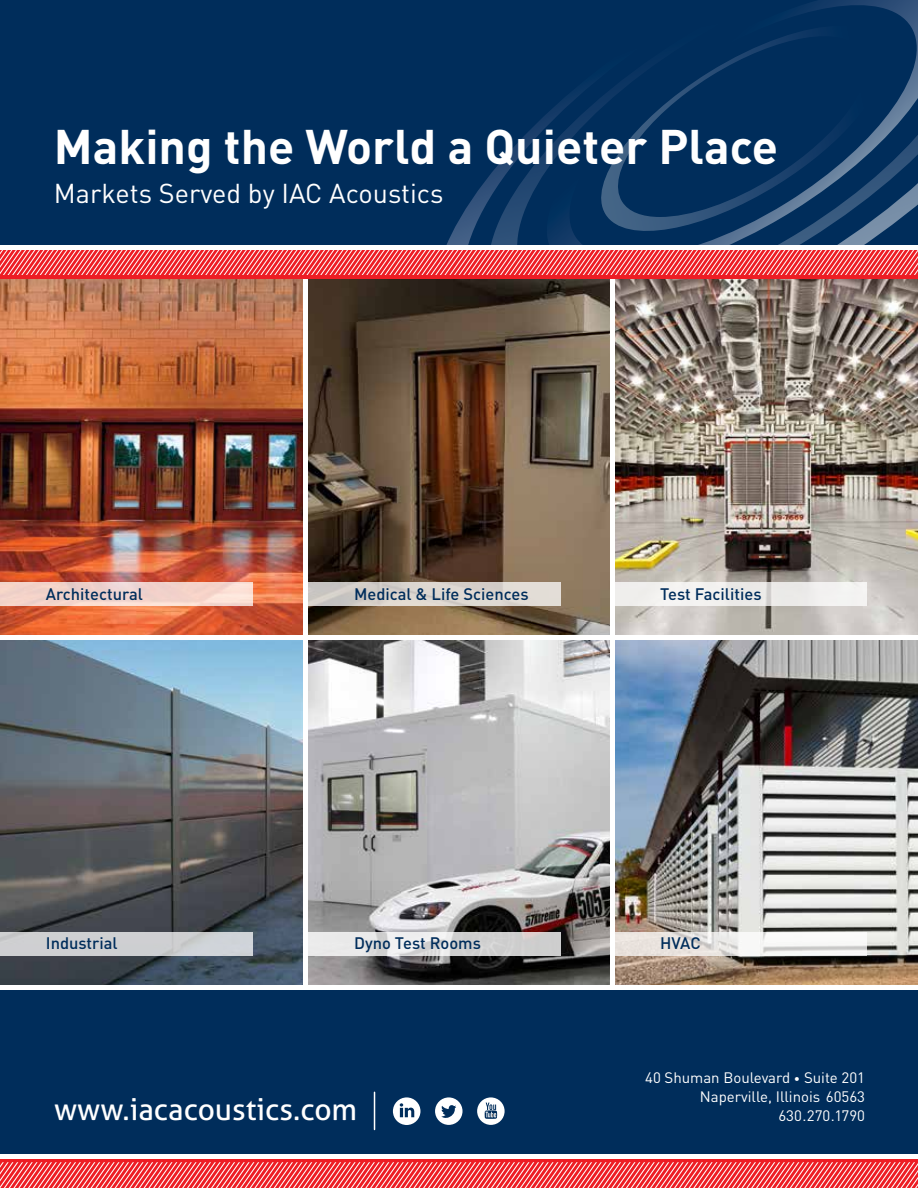
<style>
.page{position:relative;width:918px;height:1188px;background:#fff}
.page>*{position:absolute;margin:0;border:0;box-sizing:border-box;transform-origin:0 0}
.t1{font:700 48px "DIN Pro";color:#fff}
.t2{font:30px "Aller";color:#fff}
.t3{font:27px "DIN Pro";color:#fff}
.t4{font:500 16.5px "DIN Pro";color:#002d5b}
.t5{font:15px/18.8px "DIN Pro";color:#fff;text-align:right}
.s1{font-size:12px}
</style>
<div class="page">
<img style="left:0;top:279px;width:303px;height:706px">
<img style="left:308px;top:279px;width:302px;height:356px">
<img style="left:308px;top:640px;width:302px;height:345px">
<img style="left:615px;top:279px;width:303px;height:356px">
<img style="left:615px;top:640px;width:303px;height:345px">
<div style="left:0;top:989px;width:918px;height:167px;background:#002d5b"></div>
<div style="left:0;top:0;width:918px;height:259px;background:#002d5b"></div>
<div style="left:0;top:250px;width:918px;height:29px;background:#ed1d24"></div>
<svg style="left:446px;top:176px;width:43px;height:69px"></svg>
<svg style="left:489px;top:114px;width:58px;height:131px"></svg>
<svg style="left:547px;top:0;width:371px;height:245px"></svg>
<svg style="left:601px;top:26px;width:285px;height:205px"></svg>
<svg style="left:0;top:250px;width:918px;height:24px"></svg>
<div style="left:0;top:245px;width:918px;height:5px;background:#fff"></div>
<div style="left:0;top:1159px;width:918px;height:29px;background:linear-gradient(to right,#ed1d24,#ed1d24)"></div>
<div style="left:0;top:1154px;width:918px;height:5px;background:#fff"></div>
<svg style="left:0;top:1163px;width:918px;height:25px;background:#f1585e"></svg>
<div style="left:0;top:635px;width:918px;height:5px;background:#fff"></div>
<div style="left:0;top:582px;width:253px;height:24px;background:linear-gradient(to right,#efcfc8,#f8dbd3)"></div>
<div style="left:0;top:932px;width:253px;height:24px;background:#cfcfd2"></div>
<svg style="left:308px;top:932px;width:253px;height:24px;background:#dcdcdc"></svg>
<svg style="left:615px;top:932px;width:252px;height:24px"></svg>
<div style="left:308px;top:582px;width:253px;height:24px;background:linear-gradient(to right,#ccc7c3,#e5ded7)"></div>
<div style="left:614px;top:582px;width:253px;height:24px;background:#f0efee"></div>
<div style="left:435px;top:1097px;width:28px;height:28px;background:#fff;border-radius:50%"></div>
<svg style="left:441px;top:1105px;width:15px;height:13px"></svg>
<div style="left:393px;top:1097px;width:27px;height:28px;background:#fff;border-radius:50%"></div>
<svg style="left:400px;top:1103px;width:14px;height:14px"></svg>
<div style="left:477px;top:1097px;width:28px;height:28px;background:#fff;border-radius:50%"></div>
<svg style="left:485px;top:1103px;width:12px;height:16px"></svg>
<hr style="left:374px;top:1092px;width:1px;height:38px;background:#fff">
<h1 class="t1" style="left:54px;top:114px;width:726px">Making the World a Quieter Place</h1>
<h3 class="t3" style="left:54px;top:175px;width:391px">Markets Served by IAC Acoustics</h3>
<p class="t4" style="left:46px;top:583px;width:99px">Architectural</p>
<p class="t4" style="left:354px;top:583px;width:176px">Medical &amp; Life Sciences</p>
<p class="t4" style="left:660px;top:583px;width:103px">Test Facilities</p>
<p class="t4" style="left:46px;top:932px;width:73px">Industrial</p>
<p class="t4" style="left:354px;top:932px;width:128px">Dyno Test Rooms</p>
<p class="t4" style="left:660px;top:932px;width:42px">HVAC</p>
<h2 class="t2" style="left:54px;top:1092px;width:305px">www.iacacoustics.com</h2>
<p class="t5" style="left:645px;top:1068px;width:221px">40 Shuman Boulevard <span class="s1">•</span> Suite 201<br>Naperville, Illinois 60563<br>630.270.1790</p>
</div>
